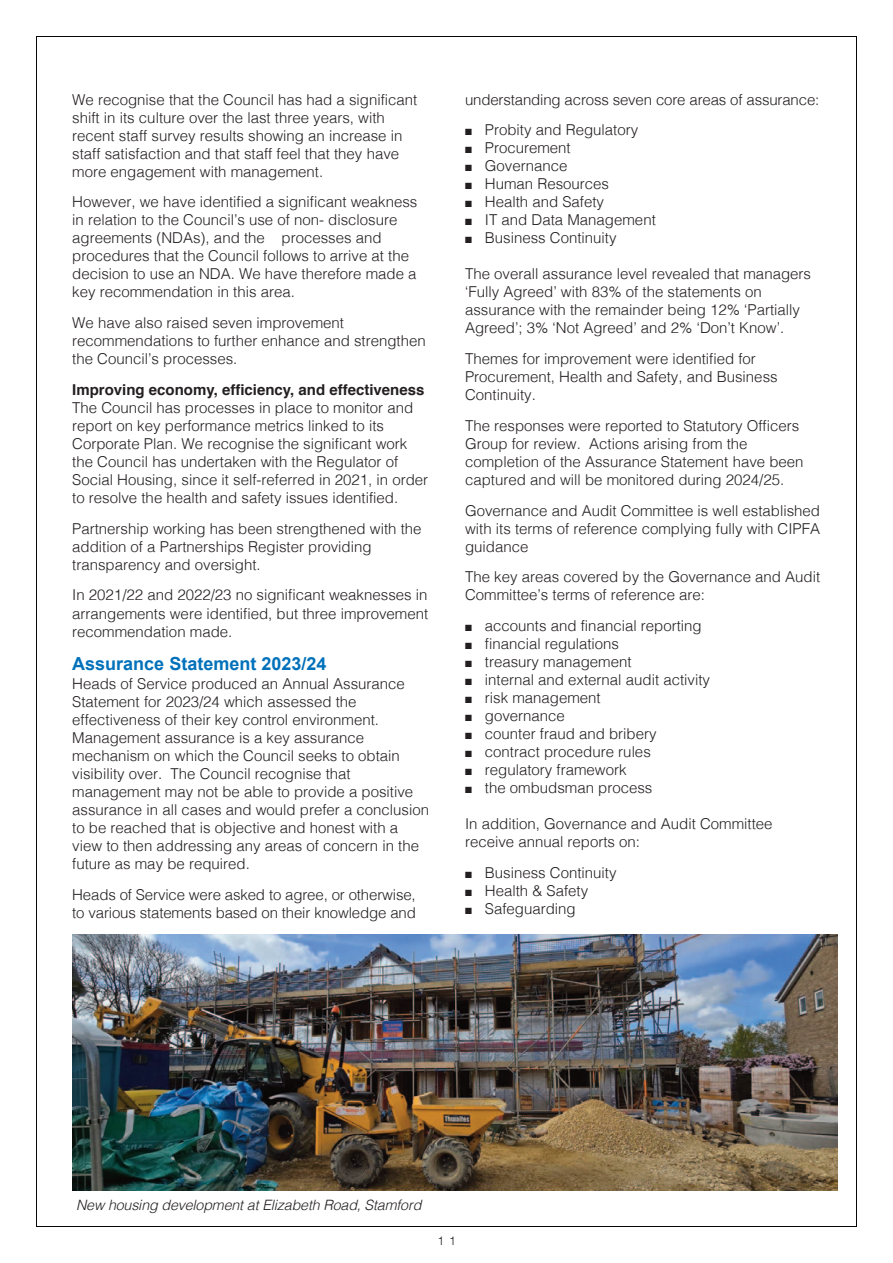
<style>
.page{position:relative;width:893px;height:1263px;background:#fff}
.page>*{position:absolute;margin:0;border:0;box-sizing:border-box;transform-origin:0 0}
.t1{font:700 18px "Arial";color:#0071ba}
.t2{font:300 15px/18px "Helvetica";color:#231f20}
.t3{font:italic 300 14.25px "Helvetica";letter-spacing:-.01em;color:#231f20}
.t4{font:300 12px "Helvetica";color:#231f20}
.s1{font-weight:700}
</style>
<div class="page">
<hr style="left:37px;top:36px;width:819px;height:1px;background:#080505">
<hr style="left:36px;top:37px;width:1px;height:1189px;background:#080505">
<hr style="left:856px;top:37px;width:1px;height:1189px;background:#080505">
<hr style="left:37px;top:1226px;width:819px;height:1px;background:#080505">
<img style="left:72px;top:934px;width:766px;height:257px">
<p class="t2" style="left:72px;top:92px;width:347px">We recognise that the Council has had a significant shift in its culture over the last three years, with recent staff survey results showing an increase in staff satisfaction and that staff feel that they have more engagement with management.</p>
<p class="t2" style="left:72px;top:194px;width:347px">However, we have identified a significant weakness in relation to the Council’s use of non- disclosure agreements (NDAs), and the processes and procedures that the Council follows to arrive at the decision to use an NDA. We have therefore made a key recommendation in this area.</p>
<p class="t2" style="left:72px;top:315px;width:355px">We have also raised seven improvement recommendations to further enhance and strengthen the Council’s processes.</p>
<p class="t2" style="left:72px;top:382px;width:357px"><span class="s1">Improving economy, efficiency, and effectiveness </span>The Council has processes in place to monitor and report on key performance metrics linked to its Corporate Plan. We recognise the significant work the Council has undertaken with the Regulator of Social Housing, since it self-referred in 2021, in order to resolve the health and safety issues identified.</p>
<p class="t2" style="left:72px;top:521px;width:351px">Partnership working has been strengthened with the addition of a Partnerships Register providing transparency and oversight.</p>
<p class="t2" style="left:72px;top:587px;width:357px;text-align:justify">In 2021/22 and 2022/23 no significant weaknesses in arrangements were identified, but three improvement recommendation made.</p>
<p class="t1" style="left:72px;top:653px;width:256px">Assurance Statement 2023/24</p>
<p class="t2" style="left:72px;top:676px;width:358px">Heads of Service produced an Annual Assurance Statement for 2023/24 which assessed the effectiveness of their key control environment.<br>Management assurance is a key assurance mechanism on which the Council seeks to obtain visibility over. The Council recognise that management may not be able to provide a positive assurance in all cases and would prefer a conclusion to be reached that is objective and honest with a view to then addressing any areas of concern in the future as may be required.</p>
<p class="t2" style="left:72px;top:886px;width:345px">Heads of Service were asked to agree, or otherwise, to various statements based on their knowledge and</p>
<p class="t2" style="left:465px;top:92px;width:356px">understanding across seven core areas of assurance:</p>
<p class="t2" style="left:465px;top:122px;width:175px">■ Probity and Regulatory</p>
<p class="t2" style="left:465px;top:140px;width:107px">■ Procurement</p>
<p class="t2" style="left:465px;top:158px;width:104px">■ Governance</p>
<p class="t2" style="left:465px;top:176px;width:146px">■ Human Resources</p>
<p class="t2" style="left:465px;top:194px;width:141px">■ Health and Safety</p>
<p class="t2" style="left:465px;top:212px;width:192px">■ IT and Data Management</p>
<p class="t2" style="left:465px;top:230px;width:153px">■ Business Continuity</p>
<p class="t2" style="left:465px;top:266px;width:347px">The overall assurance level revealed that managers ‘Fully Agreed’ with 83% of the statements on assurance with the remainder being 12% ‘Partially Agreed’; 3% ‘Not Agreed’ and 2% ‘Don’t Know’.</p>
<p class="t2" style="left:465px;top:351px;width:314px">Themes for improvement were identified for<br>Procurement, Health and Safety, and Business<br>Continuity.</p>
<p class="t2" style="left:465px;top:418px;width:340px">The responses were reported to Statutory Officers Group for review. Actions arising from the completion of the Assurance Statement have been captured and will be monitored during 2024/25.</p>
<p class="t2" style="left:465px;top:503px;width:357px;text-align:justify">Governance and Audit Committee is well established with its terms of reference complying fully with CIPFA guidance</p>
<p class="t2" style="left:465px;top:569px;width:357px">The key areas covered by the Governance and Audit<br>Committee’s terms of reference are:</p>
<p class="t2" style="left:465px;top:618px;width:238px">■ accounts and financial reporting</p>
<p class="t2" style="left:465px;top:636px;width:156px">■ financial regulations</p>
<p class="t2" style="left:465px;top:654px;width:168px">■ treasury management</p>
<p class="t2" style="left:465px;top:672px;width:246px">■ internal and external audit activity</p>
<p class="t2" style="left:465px;top:690px;width:137px">■ risk management</p>
<p class="t2" style="left:465px;top:708px;width:101px">■ governance</p>
<p class="t2" style="left:465px;top:726px;width:193px">■ counter fraud and bribery</p>
<p class="t2" style="left:465px;top:744px;width:187px">■ contract procedure rules</p>
<p class="t2" style="left:465px;top:762px;width:163px">■ regulatory framework</p>
<p class="t2" style="left:465px;top:780px;width:189px">■ the ombudsman process</p>
<p class="t2" style="left:465px;top:816px;width:309px">In addition, Governance and Audit Committee receive annual reports on:</p>
<p class="t2" style="left:465px;top:865px;width:153px">■ Business Continuity</p>
<p class="t2" style="left:465px;top:883px;width:125px">■ Health &amp; Safety</p>
<p class="t2" style="left:465px;top:901px;width:112px">■ Safeguarding</p>
<p class="t3" style="left:76px;top:1199px;width:347px">New housing development at Elizabeth Road, Stamford</p>
<p class="t4" style="left:438px;top:1235px;width:20px">1 1</p>
</div>
